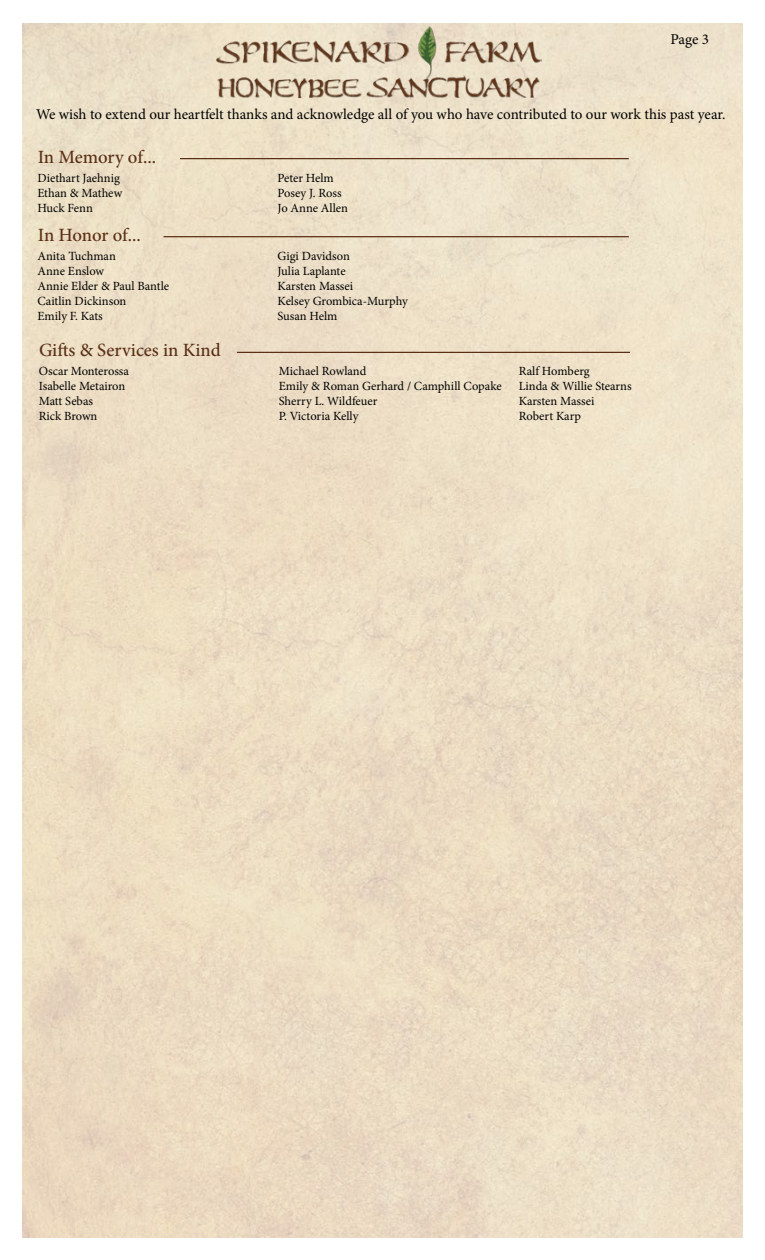
<style>
.page{position:relative;width:765px;height:1260px;background:#fff}
.page>*{position:absolute;margin:0;border:0;box-sizing:border-box;transform-origin:0 0}
.t1{font:500 18.75px "Minion Pro";letter-spacing:-.005em;color:#5a2f15}
.t2{font:15px "Minion Pro";letter-spacing:-.005em;color:#000}
.t3{font:12.5px/15px "Minion Pro";letter-spacing:-.005em;color:#000}
</style>
<div class="page">
<img style="left:23px;top:23px;width:719px;height:1215px">
<img style="left:216px;top:26px;width:325px;height:72px">
<hr style="left:180px;top:158px;width:449px;height:1px;background:#5a2f15">
<hr style="left:164px;top:236px;width:465px;height:1px;background:#5a2f15">
<hr style="left:237px;top:352px;width:393px;height:1px;background:#5a2f15">
<p class="t2" style="left:671px;top:29px;width:40px">Page 3</p>
<p class="t2" style="left:36px;top:104px;width:691px">We wish to extend our heartfelt thanks and acknowledge all of you who have contributed to our work this past year.</p>
<h1 class="t1" style="left:38px;top:144px;width:120px">In Memory of...</h1>
<p class="t3" style="left:38px;top:170px;width:86px">Diethart Jaehnig<br>Ethan &amp; Mathew<br>Huck Fenn</p>
<p class="t3" style="left:278px;top:170px;width:72px">Peter Helm<br>Posey J. Ross<br>Jo Anne Allen</p>
<h1 class="t1" style="left:38px;top:222px;width:105px">In Honor of...</h1>
<p class="t3" style="left:38px;top:248px;width:133px">Anita Tuchman<br>Anne Enslow<br>Annie Elder &amp; Paul Bantle<br>Caitlin Dickinson<br>Emily F. Kats</p>
<p class="t3" style="left:278px;top:248px;width:132px">Gigi Davidson<br>Julia Laplante<br>Karsten Massei<br>Kelsey Grombica-Murphy<br>Susan Helm</p>
<h1 class="t1" style="left:39px;top:338px;width:183px">Gifts &amp; Services in Kind</h1>
<p class="t3" style="left:39px;top:364px;width:92px">Oscar Monterossa<br>Isabelle Metairon<br>Matt Sebas<br>Rick Brown</p>
<p class="t3" style="left:279px;top:364px;width:225px">Michael Rowland<br>Emily &amp; Roman Gerhard / Camphill Copake<br>Sherry L. Wildfeuer<br>P. Victoria Kelly</p>
<p class="t3" style="left:519px;top:364px;width:114px">Ralf Homberg<br>Linda &amp; Willie Stearns<br>Karsten Massei<br>Robert Karp</p>
</div>
